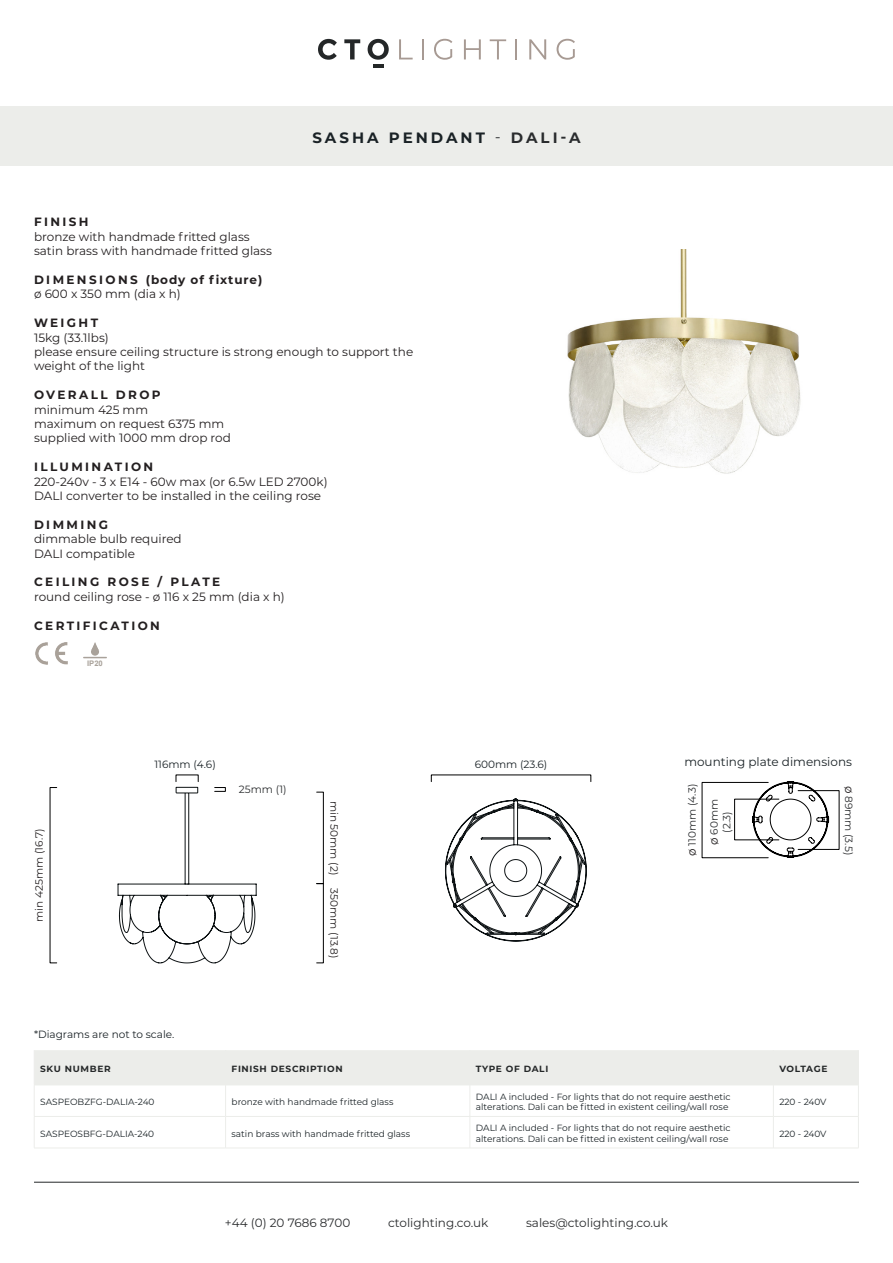
<style>
.page{position:relative;width:893px;height:1263px;background:#fff}
.page>*{position:absolute;margin:0;border:0;box-sizing:border-box;transform-origin:0 0}
.t1{font:700 15px "Montserrat";letter-spacing:.2em;color:#1a2226}
.t2{font:12px/14.4px "Montserrat";color:#231f20}
.t3{font:700 12px "Montserrat";letter-spacing:.2em;color:#231f20}
.t4{font:12px "Montserrat";color:#2a2c2e}
.t5{font:700 12px "Montserrat";letter-spacing:.155em;color:#231f20}
.t6{font:12px "Montserrat";color:#1a2226}
.t7{font:10.5px "Montserrat";color:#1a2226}
.t8{font:10.5px/12.6px "Montserrat";color:#2a2c2e;text-align:center}
.t9{font:10.5px "Montserrat";color:#231f20}
.t10{font:9px/10.8px "Montserrat";color:#1a2226}
.t11{font:700 9px "Montserrat";letter-spacing:.075em;color:#242728}
.t12{font:700 7.65px "Arial";color:#a9a29a}
.s1{font-weight:400;color:#2a2c2e}
.s2{color:#2a2c2e}
.s3{font-size:12px;color:#231f20}
</style>
<div class="page">
<hr style="left:34px;top:1182px;width:825px;height:1px;background:#242728">
<hr style="left:373px;top:64px;width:11px;height:4px;background:#242728">
<svg style="left:318px;top:39px;width:19px;height:21px"></svg>
<svg style="left:344px;top:39px;width:16px;height:20px"></svg>
<svg style="left:368px;top:39px;width:21px;height:21px"></svg>
<hr style="left:422px;top:39px;width:2px;height:20px;background:#a79a93">
<svg style="left:434px;top:39px;width:18px;height:21px"></svg>
<svg style="left:464px;top:39px;width:17px;height:20px"></svg>
<svg style="left:490px;top:39px;width:16px;height:20px"></svg>
<hr style="left:515px;top:39px;width:2px;height:20px;background:#a79a93">
<svg style="left:529px;top:39px;width:17px;height:20px"></svg>
<svg style="left:557px;top:39px;width:18px;height:21px"></svg>
<svg style="left:399px;top:39px;width:14px;height:20px"></svg>
<div style="left:0;top:106px;width:893px;height:60px;background:#ecedea"></div>
<div style="left:35px;top:1050px;width:823px;height:35px;background:#ecedea"></div>
<hr style="left:34px;top:1050px;width:1px;height:35px;background:#ecedea">
<hr style="left:225px;top:1050px;width:1px;height:35px;background:#ecedea">
<hr style="left:470px;top:1050px;width:1px;height:35px;background:#ecedea">
<hr style="left:773px;top:1050px;width:1px;height:35px;background:#ecedea">
<hr style="left:858px;top:1050px;width:1px;height:35px;background:#ecedea">
<hr style="left:34px;top:1085px;width:192px;height:1px;background:#ecedea">
<hr style="left:34px;top:1085px;width:1px;height:31px;background:#ecedea">
<hr style="left:226px;top:1085px;width:244px;height:1px;background:#ecedea">
<hr style="left:225px;top:1085px;width:1px;height:31px;background:#ecedea">
<hr style="left:470px;top:1085px;width:303px;height:1px;background:#ecedea">
<hr style="left:470px;top:1085px;width:1px;height:31px;background:#ecedea">
<hr style="left:773px;top:1085px;width:86px;height:1px;background:#ecedea">
<hr style="left:773px;top:1085px;width:1px;height:31px;background:#ecedea">
<hr style="left:858px;top:1085px;width:1px;height:31px;background:#ecedea">
<hr style="left:34px;top:1116px;width:192px;height:1px;background:#ecedea">
<hr style="left:34px;top:1117px;width:1px;height:31px;background:#ecedea">
<hr style="left:226px;top:1116px;width:244px;height:1px;background:#ecedea">
<hr style="left:225px;top:1117px;width:1px;height:31px;background:#ecedea">
<hr style="left:470px;top:1116px;width:303px;height:1px;background:#ecedea">
<hr style="left:470px;top:1117px;width:1px;height:31px;background:#ecedea">
<hr style="left:773px;top:1116px;width:86px;height:1px;background:#ecedea">
<hr style="left:773px;top:1117px;width:1px;height:31px;background:#ecedea">
<hr style="left:858px;top:1117px;width:1px;height:31px;background:#ecedea">
<hr style="left:34px;top:1148px;width:192px;height:1px;background:#ecedea">
<hr style="left:226px;top:1148px;width:244px;height:1px;background:#ecedea">
<hr style="left:470px;top:1148px;width:303px;height:1px;background:#ecedea">
<hr style="left:773px;top:1148px;width:86px;height:1px;background:#ecedea">
<img style="left:36px;top:642px;width:31px;height:23px">
<svg style="left:83px;top:642px;width:24px;height:16px"></svg>
<img style="left:567px;top:249px;width:234px;height:225px">
<div style="left:316px;top:883px;width:8px;height:80px;border:1px solid #000001"></div>
<div style="left:316px;top:792px;width:8px;height:92px;border:1px solid #000001"></div>
<div style="left:734px;top:799px;width:45px;height:41px;border:1px solid #000"></div>
<svg style="left:752px;top:781px;width:77px;height:77px"></svg>
<svg style="left:117px;top:787px;width:140px;height:176px"></svg>
<svg style="left:445px;top:798px;width:142px;height:144px"></svg>
<p class="t1" style="left:312px;top:127px;width:270px">SASHA PENDANT <span class="s1">-</span> <span class="s2">DALI-A</span></p>
<p class="t3" style="left:34px;top:213px;width:56px">FINISH</p>
<p class="t2" style="left:34px;top:229px;width:217px">bronze with handmade fritted glass</p>
<p class="t2" style="left:34px;top:243px;width:240px">satin brass with handmade fritted glass</p>
<p class="t5" style="left:34px;top:271px;width:230px">DIMENSIONS (body of fixture)</p>
<p class="t2" style="left:34px;top:286px;width:148px">ø 600 x 350 mm (dia x h)</p>
<p class="t3" style="left:34px;top:314px;width:66px">WEIGHT</p>
<p class="t2" style="left:34px;top:330px;width:76px">15kg (33.1lbs)</p>
<p class="t2" style="left:34px;top:344px;width:381px">please ensure ceiling structure is strong enough to support the weight of the light</p>
<p class="t3" style="left:34px;top:386px;width:128px">OVERALL DROP</p>
<p class="t2" style="left:34px;top:402px;width:116px">minimum 425 mm</p>
<p class="t2" style="left:34px;top:416px;width:192px">maximum on request 6375 mm</p>
<p class="t2" style="left:34px;top:430px;width:198px">supplied with 1000 mm drop rod</p>
<p class="t3" style="left:34px;top:458px;width:121px">ILLUMINATION</p>
<p class="t2" style="left:34px;top:474px;width:295px">220-240v - 3 x E14 - 60w max (or 6.5w LED 2700k)</p>
<p class="t2" style="left:34px;top:488px;width:289px">DALI converter to be installed in the ceiling rose</p>
<p class="t3" style="left:34px;top:516px;width:76px">DIMMING</p>
<p class="t2" style="left:34px;top:531px;width:149px">dimmable bulb required</p>
<p class="t2" style="left:34px;top:546px;width:103px">DALI compatible</p>
<p class="t3" style="left:34px;top:573px;width:188px">CEILING ROSE / PLATE</p>
<p class="t2" style="left:34px;top:589px;width:252px">round ceiling rose - ø 116 x 25 mm (dia x h)</p>
<p class="t3" style="left:34px;top:617px;width:127px">CERTIFICATION</p>
<p class="t12" style="left:87px;top:658px;width:17px">IP20</p>
<p class="t9" style="left:32px;top:922px;width:95px;rotate:-90deg">min 425mm (16.7)</p>
<p class="t7" style="left:154px;top:757px;width:63px">116mm (4.6)</p>
<p class="t8" style="left:239px;top:783px;width:49px">25mm (1)</p>
<p class="t7" style="left:34px;top:1027px;width:142px">*Diagrams are not to scale.</p>
<p class="t9" style="left:341px;top:800px;width:76px;rotate:90deg">min 50mm (2)</p>
<p class="t9" style="left:341px;top:888px;width:71px;rotate:90deg">350mm (13.8)</p>
<p class="t7" style="left:475px;top:757px;width:74px">600mm (23.6)</p>
<p class="t6" style="left:684px;top:754px;width:169px">mounting plate dimensions</p>
<p class="t8" style="left:685px;top:856px;width:74px;rotate:-90deg"><span class="s3">ø</span> 110mm (4.3)</p>
<p class="t8" style="left:856px;top:785px;width:71px;rotate:90deg"><span class="s3">ø</span> 89mm (3.5)</p>
<p class="t8" style="left:707px;top:845px;width:48px;rotate:-90deg"><span class="s3">ø</span> 60mm (2.3)</p>
<p class="t11" style="left:40px;top:1062px;width:72px">SKU NUMBER</p>
<p class="t11" style="left:232px;top:1062px;width:113px">FINISH DESCRIPTION</p>
<p class="t11" style="left:476px;top:1062px;width:74px">TYPE OF DALI</p>
<p class="t11" style="left:779px;top:1062px;width:50px">VOLTAGE</p>
<p class="t10" style="left:40px;top:1096px;width:116px">SASPEOBZFG-DALIA-240</p>
<p class="t10" style="left:232px;top:1096px;width:163px">bronze with handmade fritted glass</p>
<p class="t10" style="left:476px;top:1091px;width:256px">DALI A included - For lights that do not require aesthetic alterations. Dali can be fitted in existent ceiling/wall rose</p>
<p class="t10" style="left:779px;top:1096px;width:49px">220 - 240V</p>
<p class="t10" style="left:40px;top:1128px;width:116px">SASPEOSBFG-DALIA-240</p>
<p class="t10" style="left:232px;top:1128px;width:180px">satin brass with handmade fritted glass</p>
<p class="t10" style="left:476px;top:1122px;width:256px">DALI A included - For lights that do not require aesthetic alterations. Dali can be fitted in existent ceiling/wall rose</p>
<p class="t10" style="left:779px;top:1128px;width:49px">220 - 240V</p>
<p class="t4" style="left:225px;top:1214px;width:127px">+44 (0) 20 7686 8700</p>
<p class="t4" style="left:388px;top:1214px;width:102px">ctolighting.co.uk</p>
<p class="t4" style="left:526px;top:1214px;width:143px">sales@ctolighting.co.uk</p>
</div>
